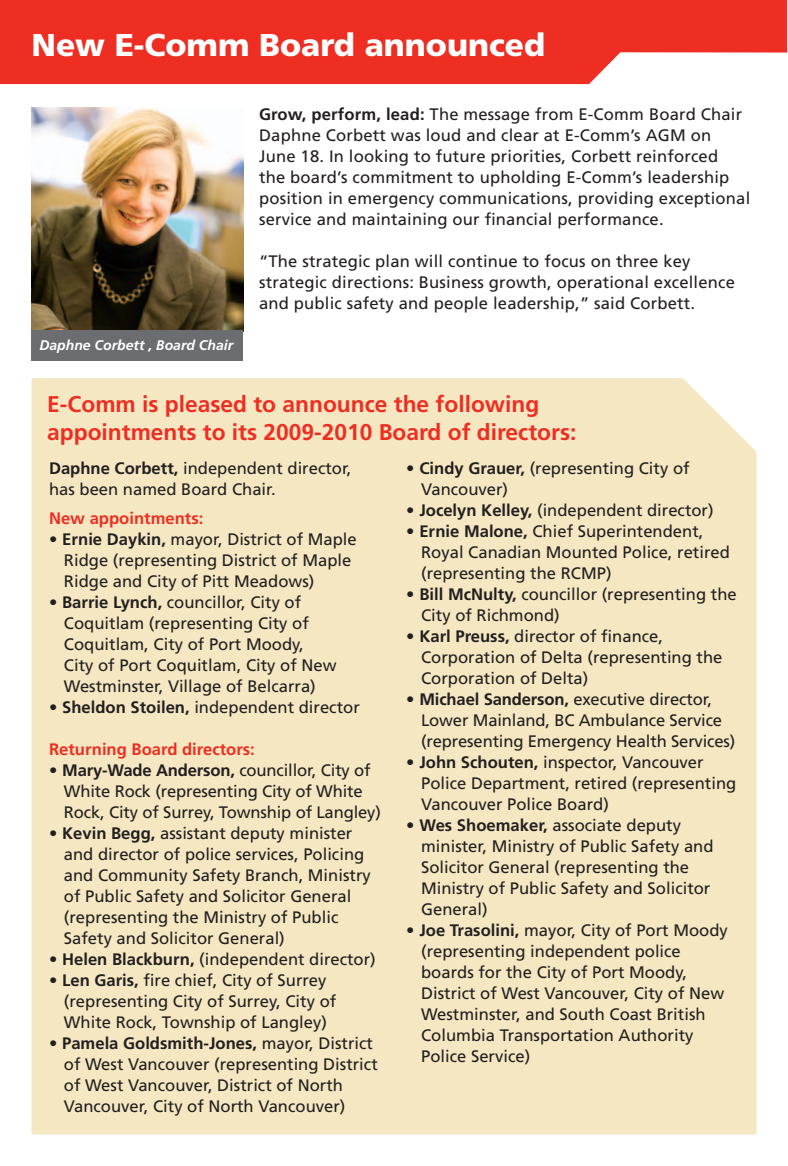
<style>
.page{position:relative;width:788px;height:1166px;background:#fff}
.page>*{position:absolute;margin:0;border:0;box-sizing:border-box;transform-origin:0 0}
.t1{font:900 31.5px "Frutiger";color:#fff}
.Body_intro{font:700 22.75px/28px "Frutiger";color:#ee2e22}
.Body_Bullet_with_bol{font:16.62px/21px "Frutiger";color:#231f20}
.Body_intro-2{font:16.62px/21px "Frutiger";letter-spacing:.01em;color:#231f20}
.Body_intro-3{font:700 16.62px "Frutiger";color:#ee2e22}
.caption_cover{font:italic 700 14px "Frutiger";color:#fff}
.s1{font-weight:700}
</style>
<div class="page">
<img style="left:32px;top:107px;width:211px;height:224px">
<div style="left:32px;top:378px;width:724px;height:756px;background:#f4e7c1"></div>
<svg style="left:0;top:0;width:787px;height:84px;fill:#ee2e22"></svg>
<div style="left:32px;top:331px;width:211px;height:30px;background:#6c6d70"></div>
<p class="t1" style="left:32px;top:26px;width:515px">New E-Comm Board announced</p>
<p class="caption_cover" style="left:39px;top:336px;width:195px">Daphne Corbett , Board Chair</p>
<p class="Body_intro-2" style="left:259px;top:104px;width:492px"><span class="s1">Grow, perform, lead:</span> The message from E-Comm Board Chair Daphne Corbett was loud and clear at E-Comm’s AGM on June 18. In looking to future priorities, Corbett reinforced<br>the board’s commitment to upholding E-Comm’s leadership position in emergency communications, providing exceptional service and maintaining our financial performance.</p>
<p class="Body_intro-2" style="left:259px;top:251px;width:477px">“The strategic plan will continue to focus on three key strategic directions: Business growth, operational excellence and public safety and people leadership,” said Corbett.</p>
<p class="Body_intro" style="left:47px;top:389px;width:530px">E-Comm is pleased to announce the following appointments to its 2009-2010 Board of directors:</p>
<p class="Body_intro-2" style="left:49px;top:458px;width:304px"><span class="s1">Daphne Corbett,</span> independent director, has been named Board Chair.</p>
<p class="Body_intro-3" style="left:49px;top:508px;width:156px">New appointments:</p>
<p class="Body_Bullet_with_bol" style="left:64px;top:528px;width:294px;text-indent:-15px"><span class="s1">• Ernie Daykin,</span> mayor, District of Maple<br>Ridge (representing District of Maple<br>Ridge and City of Pitt Meadows)</p>
<p class="Body_Bullet_with_bol" style="left:64px;top:591px;width:274px;text-indent:-15px"><span class="s1">• Barrie Lynch,</span> councillor, City of Coquitlam (representing City of Coquitlam, City of Port Moody, City of Port Coquitlam, City of New Westminster, Village of Belcarra)</p>
<p class="Body_Bullet_with_bol" style="left:49px;top:696px;width:312px"><span class="s1">• Sheldon Stoilen,</span> independent director</p>
<p class="Body_intro-3" style="left:49px;top:739px;width:207px">Returning Board directors:</p>
<p class="Body_Bullet_with_bol" style="left:64px;top:759px;width:318px;text-indent:-15px"><span class="s1">• Mary-Wade Anderson,</span> councillor, City of<br>White Rock (representing City of White<br>Rock, City of Surrey, Township of Langley)</p>
<p class="Body_Bullet_with_bol" style="left:64px;top:822px;width:308px;text-indent:-15px"><span class="s1">• Kevin Begg,</span> assistant deputy minister and director of police services, Policing and Community Safety Branch, Ministry of Public Safety and Solicitor General (representing the Ministry of Public Safety and Solicitor General)</p>
<p class="Body_Bullet_with_bol" style="left:49px;top:948px;width:328px"><span class="s1">• Helen Blackburn,</span> (independent director)</p>
<p class="Body_Bullet_with_bol" style="left:64px;top:969px;width:274px;text-indent:-15px"><span class="s1">• Len Garis,</span> fire chief, City of Surrey (representing City of Surrey, City of<br>White Rock, Township of Langley)</p>
<p class="Body_Bullet_with_bol" style="left:64px;top:1032px;width:315px;text-indent:-15px"><span class="s1">• Pamela Goldsmith-Jones,</span> mayor, District of West Vancouver (representing District of West Vancouver, District of North Vancouver, City of North Vancouver)</p>
<p class="Body_Bullet_with_bol" style="left:421px;top:458px;width:270px;text-indent:-15px"><span class="s1">• Cindy Grauer,</span> (representing City of<br>Vancouver)</p>
<p class="Body_Bullet_with_bol" style="left:406px;top:500px;width:309px"><span class="s1">• Jocelyn Kelley,</span> (independent director)</p>
<p class="Body_Bullet_with_bol" style="left:421px;top:521px;width:310px;text-indent:-15px"><span class="s1">• Ernie Malone,</span> Chief Superintendent,<br>Royal Canadian Mounted Police, retired (representing the RCMP)</p>
<p class="Body_Bullet_with_bol" style="left:421px;top:584px;width:317px;text-indent:-15px"><span class="s1">• Bill McNulty,</span> councillor (representing the<br>City of Richmond)</p>
<p class="Body_Bullet_with_bol" style="left:421px;top:626px;width:303px;text-indent:-15px"><span class="s1">• Karl Preuss,</span> director of finance,<br>Corporation of Delta (representing the<br>Corporation of Delta)</p>
<p class="Body_Bullet_with_bol" style="left:421px;top:689px;width:316px;text-indent:-15px"><span class="s1">• Michael Sanderson,</span> executive director,<br>Lower Mainland, BC Ambulance Service (representing Emergency Health Services)</p>
<p class="Body_Bullet_with_bol" style="left:421px;top:752px;width:317px;text-indent:-15px"><span class="s1">• John Schouten,</span> inspector, Vancouver<br>Police Department, retired (representing<br>Vancouver Police Board)</p>
<p class="Body_Bullet_with_bol" style="left:421px;top:815px;width:294px;text-indent:-15px"><span class="s1">• Wes Shoemaker,</span> associate deputy minister, Ministry of Public Safety and<br>Solicitor General (representing the<br>Ministry of Public Safety and Solicitor<br>General)</p>
<p class="Body_Bullet_with_bol" style="left:421px;top:920px;width:308px;text-indent:-15px"><span class="s1">• Joe Trasolini,</span> mayor, City of Port Moody (representing independent police boards for the City of Port Moody, District of West Vancouver, City of New Westminster, and South Coast British Columbia Transportation Authority Police Service)</p>
</div>
